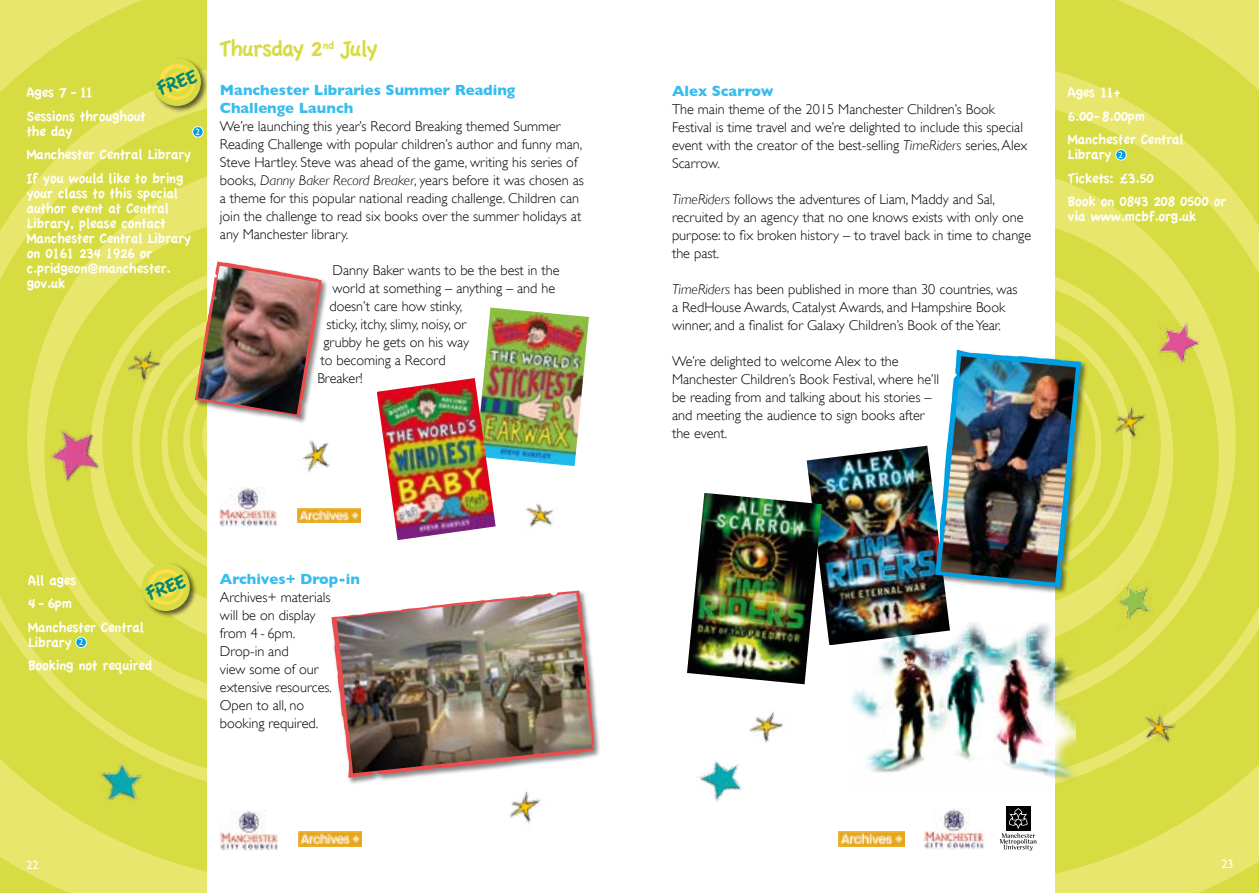
<style>
.page{position:relative;width:1259px;height:893px;background:#fff}
.page>*{position:absolute;margin:0;border:0;box-sizing:border-box;transform-origin:0 0}
.t1{font:24px "Apple Casual";letter-spacing:-.06em;color:#d7dc43}
.t2{font:21px "Apple Casual";color:#008875}
.t3{font:15px/23.5px "Apple Casual";letter-spacing:-.04em;color:#fff}
.t4{font:700 15px/18px "Gill Sans";color:#36bcee}
.t5{font:300 14.25px/18px "Gill Sans";color:#000}
.t6{font:12px "Gill Sans";color:#fff}
.t7{font:9px "Gill Sans";color:#fff}
.s1{font-style:italic}
</style>
<div class="page">
<svg style="left:1055px;top:0;width:204px;height:893px;background:#dcde4f"></svg>
<svg style="left:0;top:0;width:206px;height:893px;background:#dcdf50"></svg>
<div style="left:1006px;top:807px;width:24px;height:24px;background:#000"></div>
<svg style="left:999px;top:808px;width:37px;height:43px"></svg>
<img style="left:220px;top:811px;width:58px;height:39px">
<img style="left:924px;top:808px;width:60px;height:41px">
<img style="left:298px;top:832px;width:63px;height:14px">
<img style="left:839px;top:832px;width:65px;height:15px">
<img style="left:806px;top:446px;width:143px;height:199px">
<img style="left:687px;top:493px;width:135px;height:191px">
<div style="left:152px;top:57px;width:56px;height:56px;background:#000;opacity:.6"></div>
<svg style="left:156px;top:61px;width:42px;height:42px"></svg>
<div style="left:153px;top:58px;width:48px;height:48px;border:6px solid #d7dc43;border-radius:50%"></div>
<div style="left:164px;top:68px;width:28px;height:28px;border:4px solid #d7dc43;border-radius:50%"></div>
<div style="left:172px;top:77px;width:11px;height:11px;border:3px solid #d7dc43;border-radius:50%"></div>
<img style="left:579px;top:316px;width:10px;height:103px">
<div style="left:141px;top:562px;width:56px;height:56px;background:#000;opacity:.6"></div>
<svg style="left:930px;top:279px;width:230px;height:332px"></svg>
<img style="left:940px;top:356px;width:136px;height:227px">
<img style="left:850px;top:622px;width:226px;height:170px">
<img style="left:37px;top:414px;width:65px;height:78px">
<img style="left:1158px;top:321px;width:41px;height:43px">
<img style="left:1099px;top:395px;width:72px;height:57px">
<img style="left:750px;top:711px;width:37px;height:32px">
<img style="left:697px;top:760px;width:45px;height:42px">
<img style="left:1117px;top:581px;width:37px;height:49px">
<img style="left:1131px;top:699px;width:55px;height:71px">
<img style="left:95px;top:757px;width:56px;height:55px">
<div style="left:330px;top:589px;width:270px;height:195px;background:#000;opacity:.47"></div>
<img style="left:102px;top:258px;width:477px;height:351px">
<svg style="left:331px;top:590px;width:266px;height:189px"></svg>
<svg style="left:346px;top:773px;width:25px;height:5px"></svg>
<img style="left:337px;top:593px;width:255px;height:180px">
<img style="left:494px;top:780px;width:72px;height:43px">
<div style="left:193px;top:127px;width:10px;height:10px;background:#009fe3;border-radius:50%"></div>
<div style="left:192px;top:126px;width:11px;height:11px;border:1px solid #fff;border-radius:50%"></div>
<div style="left:76px;top:637px;width:10px;height:11px;background:#009fe3;border-radius:50%"></div>
<div style="left:76px;top:637px;width:11px;height:11px;border:1px solid #fff;border-radius:50%"></div>
<div style="left:1115px;top:150px;width:11px;height:10px;background:#009fe3;border-radius:50%"></div>
<div style="left:1115px;top:149px;width:11px;height:11px;border:1px solid #fff;border-radius:50%"></div>
<img style="left:219px;top:487px;width:58px;height:40px">
<img style="left:297px;top:508px;width:64px;height:15px">
<img style="left:109px;top:332px;width:80px;height:72px">
<h2 class="t2" style="left:154px;top:78px;width:42px;rotate:-19deg">FREE</h2>
<p class="t3" style="left:26px;top:81px;width:121px">Ages 7 - 11<br>Sessions throughout</p>
<p class="t3" style="left:26px;top:119px;width:166px">the day<br>Manchester Central Library<br>If you would like to bring</p>
<p class="t3" style="left:26px;top:186px;width:166px;line-height:15px">your class to this special author event at Central<br>Library, please contact<br>Manchester Central Library on 0161 234 1926 or c.pridgeon@manchester. gov.uk</p>
<p class="t7" style="left:195px;top:126px;width:6px">2</p>
<h1 class="t1" style="left:219px;top:36px;width:160px">Thursday 2<sup>nd</sup> July</h1>
<p class="t4" style="left:220px;top:81px;width:297px">Manchester Libraries Summer Reading<br>Challenge Launch</p>
<p class="t5" style="left:220px;top:118px;width:365px">We’re launching this year’s Record Breaking themed Summer Reading Challenge with popular children’s author and funny man, Steve Hartley. Steve was ahead of the game, writing his series of books, <span class="s1">Danny Baker Record Breaker</span>, years before it was chosen as a theme for this popular national reading challenge. Children can join the challenge to read six books over the summer holidays at any Manchester library.</p>
<p class="t5" style="left:332px;top:262px;width:229px">Danny Baker wants to be the best in the</p>
<p class="t5" style="left:332px;top:280px;width:224px">world at something – anything – and he</p>
<p class="t5" style="left:329px;top:298px;width:134px">doesn’t care how stinky,</p>
<p class="t5" style="left:326px;top:316px;width:141px">sticky, itchy, slimy, noisy, or</p>
<p class="t5" style="left:323px;top:334px;width:147px">grubby he gets on his way</p>
<p class="t5" style="left:320px;top:352px;width:127px">to becoming a Record</p>
<p class="t5" style="left:317px;top:370px;width:47px">Breaker!</p>
<h2 class="t2" style="left:143px;top:583px;width:42px;rotate:-19deg">FREE</h2>
<p class="t3" style="left:28px;top:568px;width:118px">All ages<br>4-6pm<br>Manchester Central</p>
<p class="t3" style="left:28px;top:630px;width:126px">Library<br>Booking not required</p>
<p class="t7" style="left:79px;top:637px;width:6px">2</p>
<p class="t4" style="left:220px;top:570px;width:141px">Archives+ Drop-in</p>
<p class="t5" style="left:220px;top:589px;width:114px">Archives+ materials will be on display from 4 - 6pm.<br>Drop-in and<br>view some of our extensive resources.<br>Open to all, no booking required.</p>
<p class="t4" style="left:672px;top:82px;width:103px">Alex Scarrow</p>
<p class="t5" style="left:672px;top:100px;width:357px">The main theme of the 2015 Manchester Children’s Book Festival is time travel and we’re delighted to include this special event with the creator of the best-selling <span class="s1">TimeRiders</span> series, Alex Scarrow.</p>
<p class="t5" style="left:672px;top:190px;width:361px"><span class="s1">TimeRiders</span> follows the adventures of Liam, Maddy and Sal, recruited by an agency that no one knows exists with only one purpose: to fix broken history – to travel back in time to change the past.</p>
<p class="t5" style="left:672px;top:280px;width:347px"><span class="s1">TimeRiders</span> has been published in more than 30 countries, was a RedHouse Awards, Catalyst Awards, and Hampshire Book winner, and a finalist for Galaxy Children’s Book of the Year.</p>
<p class="t5" style="left:672px;top:352px;width:269px">We’re delighted to welcome Alex to the Manchester Children’s Book Festival, where he’ll be reading from and talking about his stories – and meeting the audience to sign books after the event.</p>
<p class="t3" style="left:1067px;top:81px;width:118px">Ages 11+<br>6.00- 8.00pm<br>Manchester Central</p>
<p class="t3" style="left:1067px;top:143px;width:160px">Library<br>Tickets: £3.50<br>Book on 0843 208 0500 or</p>
<p class="t3" style="left:1067px;top:205px;width:130px">via www.mcbf.org.uk</p>
<p class="t7" style="left:1118px;top:149px;width:6px">2</p>
<p class="t6" style="left:26px;top:858px;width:13px">22</p>
<p class="t6" style="left:1221px;top:857px;width:13px">23</p>
</div>
